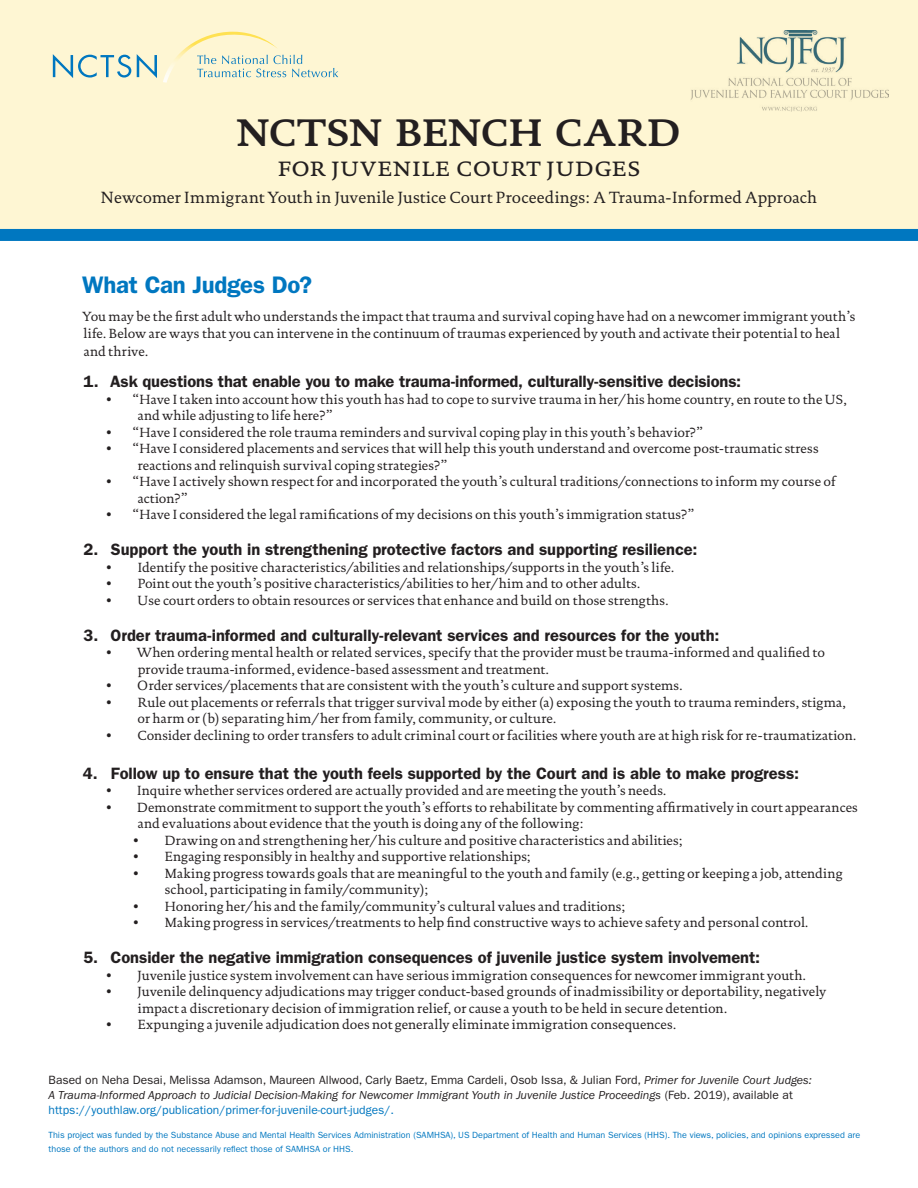
<style>
.page{position:relative;width:918px;height:1188px;background:#fff}
.page>*{position:absolute;margin:0;border:0;box-sizing:border-box;transform-origin:0 0}
.CWTTT_header{font:39px "DTL Documenta SP Bold";letter-spacing:.015em;color:#231f20}
.CWTTT_header-2{font:27px "DTL Documenta Regular Expert";letter-spacing:.005em;color:#231f20}
.Title_Pg_B{font:600 24px "ITC Franklin Gothic Std";letter-spacing:-.01em;color:#0077c0}
.t1{font:600 16.5px "Franklin Gothic";letter-spacing:-.005em;color:#231f20}
.CWTTT_header-3{font:16.5px "DTL Documenta";letter-spacing:.01em;color:#231f20}
.Title_Pg_B-2{font:13.5px/16.5px "DTL Documenta";letter-spacing:.01em;color:#231f20}
.t2{font:italic 12px/15px "ITC Franklin Gothic Std";color:#231f20}
.t3{font:9px/13.5px "ITC Franklin Gothic Std";color:#0077c0}
.s1{font-style:normal}
.s2{font-style:normal;color:#0077c0}
</style>
<div class="page">
<div style="left:0;top:0;width:918px;height:231px;background:#fef6d3"></div>
<svg style="left:53px;top:54px;width:78px;height:24px"></svg>
<svg style="left:137px;top:54px;width:20px;height:24px"></svg>
<svg style="left:163px;top:31px;width:175px;height:52px"></svg>
<div style="left:0;top:229px;width:918px;height:12px;background:#0077c0"></div>
<img style="left:690px;top:30px;width:198px;height:82px">
<p class="CWTTT_header" style="left:237px;top:109px;width:445px">NCTSN BENCH CARD</p>
<p class="CWTTT_header-2" style="left:278px;top:154px;width:364px">for juvenile court judges</p>
<p class="CWTTT_header-3" style="left:101px;top:188px;width:718px">Newcomer Immigrant Youth in Juvenile Justice Court Proceedings: A Trauma-Informed Approach</p>
<p class="Title_Pg_B" style="left:82px;top:270px;width:231px">What Can Judges Do?</p>
<p class="Title_Pg_B-2" style="left:82px;top:308px;width:774px">You may be the first adult who understands the impact that trauma and survival coping have had on a newcomer immigrant youth’s life. Below are ways that you can intervene in the continuum of traumas experienced by youth and activate their potential to heal</p>
<p class="Title_Pg_B-2" style="left:84px;top:343px;width:66px">and thrive.</p>
<p class="t1" style="left:84px;top:372px;width:659px">1. Ask questions that enable you to make trauma-informed, culturally-sensitive decisions:</p>
<p class="Title_Pg_B-2" style="left:138px;top:391px;width:711px;text-indent:-32px">• “Have I taken into account how this youth has had to cope to survive trauma in her/his home country, en route to the US, and while adjusting to life here?”</p>
<p class="Title_Pg_B-2" style="left:106px;top:424px;width:599px">• “Have I considered the role trauma reminders and survival coping play in this youth’s behavior?”</p>
<p class="Title_Pg_B-2" style="left:138px;top:440px;width:682px;text-indent:-32px">• “Have I considered placements and services that will help this youth understand and overcome post-traumatic stress reactions and relinquish survival coping strategies?”</p>
<p class="Title_Pg_B-2" style="left:138px;top:473px;width:699px;text-indent:-32px">• “Have I actively shown respect for and incorporated the youth’s cultural traditions/connections to inform my course of action?”</p>
<p class="Title_Pg_B-2" style="left:106px;top:506px;width:590px">• “Have I considered the legal ramifications of my decisions on this youth’s immigration status?”</p>
<p class="t1" style="left:83px;top:540px;width:615px">2. Support the youth in strengthening protective factors and supporting resilience:</p>
<p class="Title_Pg_B-2" style="left:106px;top:559px;width:570px">• Identify the positive characteristics/abilities and relationships/supports in the youth’s life.</p>
<p class="Title_Pg_B-2" style="left:106px;top:575px;width:536px">• Point out the youth’s positive characteristics/abilities to her/him and to other adults.</p>
<p class="Title_Pg_B-2" style="left:106px;top:592px;width:564px">• Use court orders to obtain resources or services that enhance and build on those strengths.</p>
<p class="t1" style="left:84px;top:625px;width:637px">3. Order trauma-informed and culturally-relevant services and resources for the youth:</p>
<p class="Title_Pg_B-2" style="left:138px;top:644px;width:689px;text-indent:-32px">• When ordering mental health or related services, specify that the provider must be trauma-informed and qualified to provide trauma-informed, evidence-based assessment and treatment.</p>
<p class="Title_Pg_B-2" style="left:106px;top:677px;width:578px">• Order services/placements that are consistent with the youth’s culture and support systems.</p>
<p class="Title_Pg_B-2" style="left:138px;top:694px;width:710px;text-indent:-32px">• Rule out placements or referrals that trigger survival mode by either (a) exposing the youth to trauma reminders, stigma, or harm or (b) separating him/her from family, community, or culture.</p>
<p class="Title_Pg_B-2" style="left:106px;top:727px;width:752px">• Consider declining to order transfers to adult criminal court or facilities where youth are at high risk for re-traumatization.</p>
<p class="t1" style="left:83px;top:763px;width:718px">4. Follow up to ensure that the youth feels supported by the Court and is able to make progress:</p>
<p class="Title_Pg_B-2" style="left:106px;top:782px;width:562px">• Inquire whether services ordered are actually provided and are meeting the youth’s needs.</p>
<p class="Title_Pg_B-2" style="left:138px;top:799px;width:722px;text-indent:-32px">• Demonstrate commitment to support the youth’s efforts to rehabilitate by commenting affirmatively in court appearances and evaluations about evidence that the youth is doing any of the following:</p>
<p class="Title_Pg_B-2" style="left:133px;top:832px;width:551px">• Drawing on and strengthening her/his culture and positive characteristics and abilities;</p>
<p class="Title_Pg_B-2" style="left:133px;top:848px;width:400px">• Engaging responsibly in healthy and supportive relationships;</p>
<p class="Title_Pg_B-2" style="left:165px;top:865px;width:679px;text-indent:-32px">• Making progress towards goals that are meaningful to the youth and family (e.g., getting or keeping a job, attending school, participating in family/community);</p>
<p class="Title_Pg_B-2" style="left:133px;top:898px;width:494px">• Honoring her/his and the family/community’s cultural values and traditions;</p>
<p class="Title_Pg_B-2" style="left:133px;top:914px;width:677px">• Making progress in services/treatments to help find constructive ways to achieve safety and personal control.</p>
<p class="t1" style="left:83px;top:948px;width:678px">5. Consider the negative immigration consequences of juvenile justice system involvement:</p>
<p class="Title_Pg_B-2" style="left:106px;top:967px;width:702px">• Juvenile justice system involvement can have serious immigration consequences for newcomer immigrant youth.</p>
<p class="Title_Pg_B-2" style="left:138px;top:983px;width:690px;text-indent:-32px">• Juvenile delinquency adjudications may trigger conduct-based grounds of inadmissibility or deportability, negatively impact a discretionary decision of immigration relief, or cause a youth to be held in secure detention.</p>
<p class="Title_Pg_B-2" style="left:106px;top:1016px;width:572px">• Expunging a juvenile adjudication does not generally eliminate immigration consequences.</p>
<p class="t2" style="left:49px;top:1072px;width:765px"><span class="s1">Based on Neha Desai, Melissa Adamson, Maureen Allwood, Carly Baetz, Emma Cardeli, Osob Issa, &amp; Julian Ford,</span> Primer for Juvenile Court Judges:<br>A Trauma-Informed Approach to Judicial Decision-Making for Newcomer Immigrant Youth in Juvenile Justice Proceedings <span class="s1">(Feb. 2019), available at </span><span class="s2">https://youthlaw.org/publication/primer-for-juvenile-court-judges/.</span></p>
<p class="t3" style="left:49px;top:1128px;width:813px">This project was funded by the Substance Abuse and Mental Health Services Administration (SAMHSA), US Department of Health and Human Services (HHS). The views, policies, and opinions expressed are those of the authors and do not necessarily reflect those of SAMHSA or HHS.</p>
</div>
